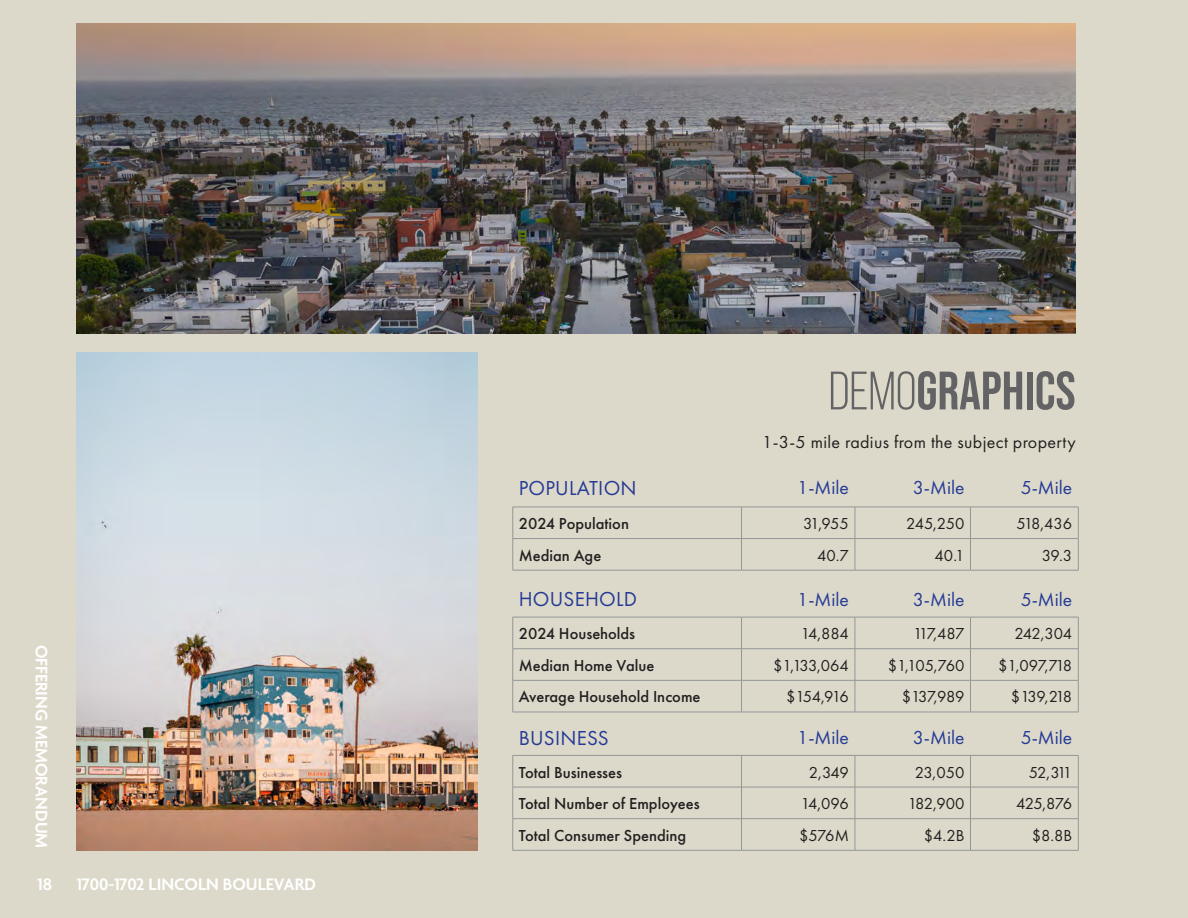
<style>
.page{position:relative;width:1188px;height:918px;background:#ddd9ca}
.page>*{position:absolute;margin:0;border:0;box-sizing:border-box;transform-origin:0 0}
.t1{font:54px "Bebas Neue";color:#636366}
.Paragraph_Body{font:21px "Futura PT";letter-spacing:.01em;color:#243a95}
.Paragraph_Body-2{font:19.5px "Futura PT";color:#243a95}
.t2{font:600 18px "Agenda";color:#fff}
.t3{font:18px "Futura PT";letter-spacing:.02em;color:#231f20}
.Paragraph_Body-3{font:16.5px "Futura PT";letter-spacing:-.04em;color:#231f20}
.Paragraph_Body-4{font:500 16.5px "Futura PT";color:#231f20}
.s1{font-style:inherit}
</style>
<div class="page">
<img style="left:77px;top:23px;width:999px;height:310px">
<img style="left:77px;top:353px;width:401px;height:497px">
<hr style="left:855px;top:507px;width:1px;height:31px;background:#939598">
<hr style="left:970px;top:507px;width:1px;height:31px;background:#939598">
<hr style="left:1078px;top:507px;width:1px;height:31px;background:#939598">
<hr style="left:855px;top:539px;width:1px;height:31px;background:#939598">
<hr style="left:970px;top:539px;width:1px;height:31px;background:#939598">
<hr style="left:855px;top:617px;width:1px;height:32px;background:#939598">
<hr style="left:970px;top:617px;width:1px;height:32px;background:#939598">
<hr style="left:1078px;top:617px;width:1px;height:32px;background:#939598">
<hr style="left:742px;top:648px;width:113px;height:1px;background:#939598">
<hr style="left:855px;top:648px;width:116px;height:1px;background:#939598">
<hr style="left:855px;top:649px;width:1px;height:31px;background:#939598">
<hr style="left:970px;top:648px;width:108px;height:1px;background:#939598">
<hr style="left:970px;top:649px;width:1px;height:31px;background:#939598">
<hr style="left:1078px;top:649px;width:1px;height:31px;background:#939598">
<hr style="left:742px;top:680px;width:113px;height:1px;background:#939598">
<hr style="left:855px;top:680px;width:116px;height:1px;background:#939598">
<hr style="left:855px;top:681px;width:1px;height:31px;background:#939598">
<hr style="left:970px;top:680px;width:108px;height:1px;background:#939598">
<hr style="left:970px;top:681px;width:1px;height:31px;background:#939598">
<hr style="left:1078px;top:681px;width:1px;height:31px;background:#939598">
<hr style="left:855px;top:756px;width:1px;height:31px;background:#939598">
<hr style="left:970px;top:756px;width:1px;height:31px;background:#939598">
<hr style="left:1078px;top:756px;width:1px;height:31px;background:#939598">
<hr style="left:742px;top:787px;width:113px;height:1px;background:#939598">
<hr style="left:855px;top:787px;width:116px;height:1px;background:#939598">
<hr style="left:855px;top:787px;width:1px;height:31px;background:#939598">
<hr style="left:970px;top:787px;width:108px;height:1px;background:#939598">
<hr style="left:970px;top:787px;width:1px;height:31px;background:#939598">
<hr style="left:1078px;top:787px;width:1px;height:31px;background:#939598">
<hr style="left:742px;top:818px;width:113px;height:1px;background:#939598">
<hr style="left:855px;top:818px;width:116px;height:1px;background:#939598">
<hr style="left:855px;top:819px;width:1px;height:31px;background:#939598">
<hr style="left:970px;top:818px;width:108px;height:1px;background:#939598">
<hr style="left:970px;top:819px;width:1px;height:31px;background:#939598">
<hr style="left:1078px;top:819px;width:1px;height:31px;background:#939598">
<hr style="left:513px;top:507px;width:1px;height:31px;background:#939598">
<hr style="left:741px;top:507px;width:1px;height:31px;background:#939598">
<hr style="left:741px;top:539px;width:1px;height:31px;background:#939598">
<hr style="left:513px;top:617px;width:1px;height:32px;background:#939598">
<hr style="left:741px;top:617px;width:1px;height:32px;background:#939598">
<hr style="left:513px;top:648px;width:229px;height:1px;background:#939598">
<hr style="left:513px;top:649px;width:1px;height:31px;background:#939598">
<hr style="left:741px;top:649px;width:1px;height:31px;background:#939598">
<hr style="left:513px;top:681px;width:1px;height:31px;background:#939598">
<hr style="left:741px;top:681px;width:1px;height:31px;background:#939598">
<hr style="left:741px;top:756px;width:1px;height:31px;background:#939598">
<hr style="left:513px;top:787px;width:1px;height:31px;background:#939598">
<hr style="left:741px;top:787px;width:1px;height:31px;background:#939598">
<hr style="left:513px;top:819px;width:1px;height:31px;background:#939598">
<hr style="left:741px;top:819px;width:1px;height:31px;background:#939598">
<hr style="left:513px;top:756px;width:1px;height:31px;background:#939598">
<hr style="left:513px;top:787px;width:229px;height:1px;background:#939598">
<hr style="left:513px;top:818px;width:229px;height:1px;background:#939598">
<hr style="left:742px;top:850px;width:113px;height:1px;background:#939598">
<hr style="left:855px;top:850px;width:116px;height:1px;background:#939598">
<hr style="left:970px;top:850px;width:108px;height:1px;background:#939598">
<hr style="left:513px;top:680px;width:229px;height:1px;background:#939598">
<hr style="left:513px;top:850px;width:229px;height:1px;background:#939598">
<hr style="left:513px;top:538px;width:229px;height:1px;background:#939598">
<hr style="left:513px;top:539px;width:1px;height:31px;background:#939598">
<hr style="left:742px;top:538px;width:113px;height:1px;background:#939598">
<hr style="left:855px;top:538px;width:116px;height:1px;background:#939598">
<hr style="left:970px;top:538px;width:108px;height:1px;background:#939598">
<hr style="left:1078px;top:539px;width:1px;height:31px;background:#939598">
<hr style="left:513px;top:570px;width:229px;height:1px;background:#939598">
<hr style="left:742px;top:570px;width:113px;height:1px;background:#939598">
<hr style="left:855px;top:570px;width:116px;height:1px;background:#939598">
<hr style="left:970px;top:570px;width:108px;height:1px;background:#939598">
<hr style="left:513px;top:712px;width:229px;height:1px;background:#939598">
<hr style="left:742px;top:712px;width:113px;height:1px;background:#939598">
<hr style="left:855px;top:712px;width:116px;height:1px;background:#939598">
<hr style="left:970px;top:712px;width:108px;height:1px;background:#939598">
<hr style="left:513px;top:507px;width:229px;height:1px;background:#939598">
<hr style="left:742px;top:507px;width:113px;height:1px;background:#939598">
<hr style="left:855px;top:507px;width:116px;height:1px;background:#939598">
<hr style="left:970px;top:507px;width:108px;height:1px;background:#939598">
<hr style="left:513px;top:617px;width:229px;height:1px;background:#939598">
<hr style="left:742px;top:617px;width:113px;height:1px;background:#939598">
<hr style="left:855px;top:617px;width:116px;height:1px;background:#939598">
<hr style="left:970px;top:617px;width:108px;height:1px;background:#939598">
<hr style="left:513px;top:755px;width:229px;height:1px;background:#939598">
<hr style="left:742px;top:755px;width:113px;height:1px;background:#939598">
<hr style="left:855px;top:755px;width:116px;height:1px;background:#939598">
<hr style="left:970px;top:755px;width:108px;height:1px;background:#939598">
<p class="t2" style="left:51px;top:645px;width:205px;rotate:90deg">OFFERING MEMORANDUM</p>
<p class="t2" style="left:37px;top:874px;width:16px">18</p>
<p class="t2" style="left:77px;top:874px;width:241px">1700-1702 LINCOLN BOULEVARD</p>
<p class="t1" style="left:829px;top:360px;width:248px"><span class="s1">DEMO</span>GRAPHICS</p>
<p class="t3" style="left:762px;top:431px;width:315px">1-3-5 mile radius from the subject property</p>
<p class="Paragraph_Body" style="left:519px;top:475px;width:119px">POPULATION</p>
<p class="Paragraph_Body-2" style="left:797px;top:476px;width:53px">1-Mile</p>
<p class="Paragraph_Body-2" style="left:913px;top:476px;width:53px">3-Mile</p>
<p class="Paragraph_Body-2" style="left:1021px;top:476px;width:53px">5-Mile</p>
<p class="Paragraph_Body-4" style="left:519px;top:514px;width:112px">2024 Population</p>
<p class="Paragraph_Body-3" style="left:803px;top:514px;width:47px">31,955</p>
<p class="Paragraph_Body-3" style="left:906px;top:514px;width:60px">245,250</p>
<p class="Paragraph_Body-3" style="left:1017px;top:514px;width:57px">518,436</p>
<p class="Paragraph_Body-4" style="left:519px;top:545px;width:84px">Median Age</p>
<p class="Paragraph_Body-3" style="left:817px;top:545px;width:33px">40.7</p>
<p class="Paragraph_Body-3" style="left:935px;top:545px;width:31px">40.1</p>
<p class="Paragraph_Body-3" style="left:1042px;top:545px;width:32px">39.3</p>
<p class="Paragraph_Body" style="left:519px;top:587px;width:120px">HOUSEHOLD</p>
<p class="Paragraph_Body-2" style="left:797px;top:588px;width:53px">1-Mile</p>
<p class="Paragraph_Body-2" style="left:913px;top:588px;width:53px">3-Mile</p>
<p class="Paragraph_Body-2" style="left:1021px;top:588px;width:53px">5-Mile</p>
<p class="Paragraph_Body-4" style="left:519px;top:624px;width:118px">2024 Households</p>
<p class="Paragraph_Body-3" style="left:801px;top:624px;width:50px">14,884</p>
<p class="Paragraph_Body-3" style="left:913px;top:624px;width:53px">117,487</p>
<p class="Paragraph_Body-3" style="left:1014px;top:624px;width:59px">242,304</p>
<p class="Paragraph_Body-4" style="left:519px;top:655px;width:137px">Median Home Value</p>
<p class="Paragraph_Body-3" style="left:773px;top:656px;width:77px">$1,133,064</p>
<p class="Paragraph_Body-3" style="left:888px;top:656px;width:78px">$1,105,760</p>
<p class="Paragraph_Body-3" style="left:998px;top:656px;width:76px">$1,097,718</p>
<p class="Paragraph_Body-4" style="left:519px;top:687px;width:183px">Average Household Income</p>
<p class="Paragraph_Body-3" style="left:786px;top:687px;width:64px">$154,916</p>
<p class="Paragraph_Body-3" style="left:902px;top:687px;width:64px">$137,989</p>
<p class="Paragraph_Body-3" style="left:1011px;top:687px;width:63px">$139,218</p>
<p class="Paragraph_Body" style="left:519px;top:725px;width:91px">BUSINESS</p>
<p class="Paragraph_Body-2" style="left:797px;top:726px;width:53px">1-Mile</p>
<p class="Paragraph_Body-2" style="left:913px;top:726px;width:53px">3-Mile</p>
<p class="Paragraph_Body-2" style="left:1021px;top:726px;width:53px">5-Mile</p>
<p class="Paragraph_Body-4" style="left:519px;top:762px;width:105px">Total Businesses</p>
<p class="Paragraph_Body-3" style="left:809px;top:762px;width:42px">2,349</p>
<p class="Paragraph_Body-3" style="left:915px;top:762px;width:51px">23,050</p>
<p class="Paragraph_Body-3" style="left:1029px;top:762px;width:45px">52,311</p>
<p class="Paragraph_Body-4" style="left:519px;top:794px;width:182px">Total Number of Employees</p>
<p class="Paragraph_Body-3" style="left:801px;top:794px;width:50px">14,096</p>
<p class="Paragraph_Body-3" style="left:908px;top:794px;width:58px">182,900</p>
<p class="Paragraph_Body-3" style="left:1016px;top:794px;width:58px">425,876</p>
<p class="Paragraph_Body-4" style="left:519px;top:825px;width:169px">Total Consumer Spending</p>
<p class="Paragraph_Body-3" style="left:799px;top:826px;width:51px">$576M</p>
<p class="Paragraph_Body-3" style="left:924px;top:826px;width:42px">$4.2B</p>
<p class="Paragraph_Body-3" style="left:1032px;top:826px;width:42px">$8.8B</p>
</div>
